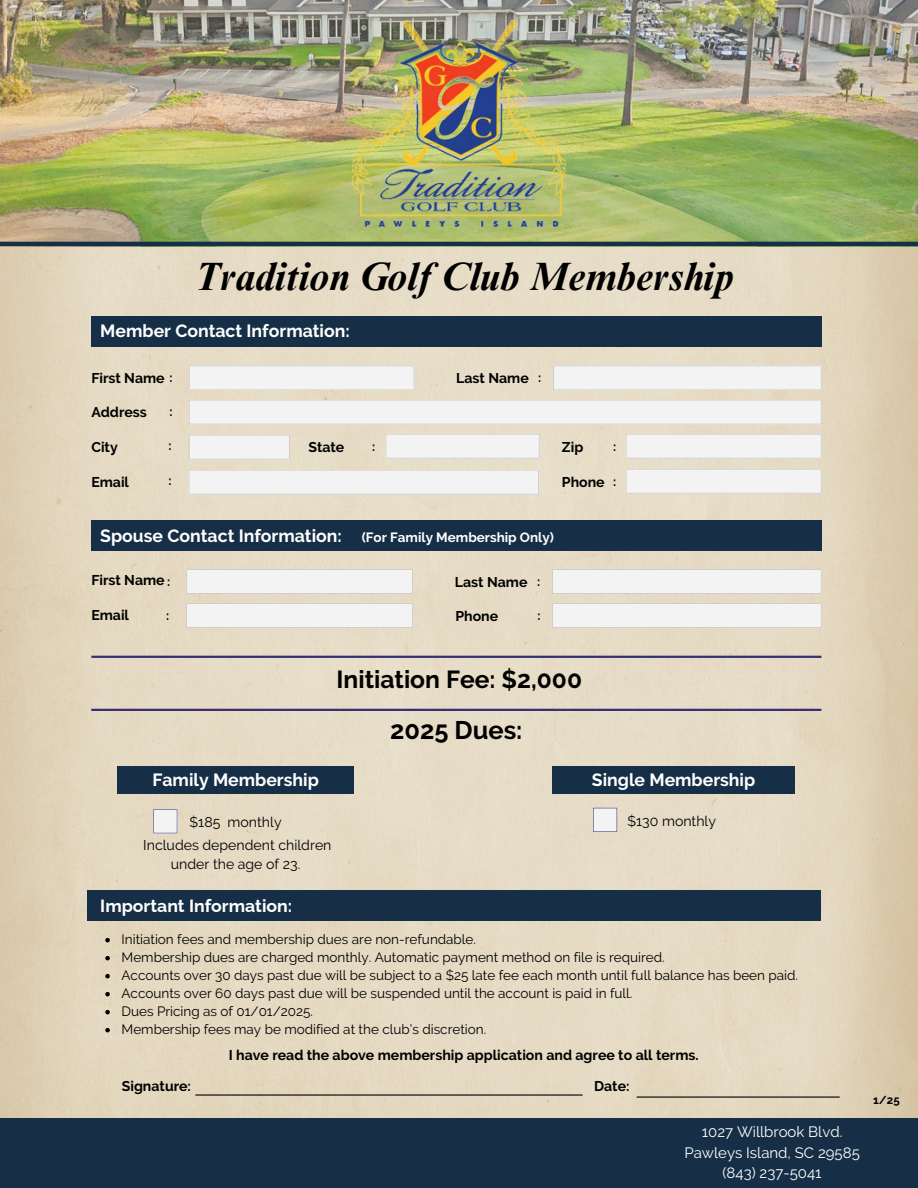
<style>
.page{position:relative;width:918px;height:1188px;background:#fff}
.page>*{position:absolute;margin:0;border:0;box-sizing:border-box;transform-origin:0 0}
.t1{font:italic 700 39.45px "Times NRMT Pro";color:#000}
.t2{font:700 25.35px "Raleway";color:#000}
.t3{font:700 24.6px "Raleway";color:#000}
.t4{font:700 17.7px "Raleway";color:#fff}
.t5{font:15px/20.2px "Raleway";color:#fff;text-align:center}
.t6{font:700 14.1px "Raleway";color:#000}
.t7{font:14.1px/19.6px "Raleway";color:#000;text-align:center}
.t8{font:13.5px "Raleway";color:#000}
.t9{font:700 13.35px "Raleway";color:#fff}
.t10{font:700 12.75px "Raleway";color:#000}
.t11{font:700 11.4px "Raleway";color:#000}
.s1{font-size:12.75px}
</style>
<div class="page">
<img style="left:0;top:246px;width:918px;height:872px">
<div style="left:91px;top:316px;width:730px;height:31px;background:#162f46"></div>
<svg style="left:189px;top:400px;width:632px;height:24px"></svg>
<svg style="left:553px;top:366px;width:268px;height:24px"></svg>
<svg style="left:189px;top:366px;width:225px;height:24px"></svg>
<svg style="left:189px;top:435px;width:101px;height:24px"></svg>
<svg style="left:386px;top:434px;width:153px;height:24px"></svg>
<svg style="left:626px;top:434px;width:195px;height:24px"></svg>
<svg style="left:189px;top:470px;width:350px;height:24px"></svg>
<svg style="left:626px;top:469px;width:195px;height:24px"></svg>
<svg style="left:552px;top:569px;width:269px;height:25px"></svg>
<svg style="left:187px;top:569px;width:226px;height:25px"></svg>
<svg style="left:552px;top:603px;width:269px;height:25px"></svg>
<svg style="left:186px;top:603px;width:227px;height:25px"></svg>
<div style="left:91px;top:521px;width:730px;height:30px;background:#162f46"></div>
<div style="left:552px;top:766px;width:243px;height:28px;background:#162f46"></div>
<div style="left:117px;top:766px;width:237px;height:28px;background:#162f46"></div>
<svg style="left:593px;top:808px;width:24px;height:24px"></svg>
<svg style="left:153px;top:809px;width:24px;height:24px"></svg>
<hr style="left:91px;top:656px;width:730px;height:2px;background:#382e75">
<img style="left:0;top:0;width:918px;height:242px">
<hr style="left:0;top:242px;width:918px;height:4px;background:#162f46">
<div style="left:0;top:1118px;width:628px;height:70px;background:#162f46"></div>
<div style="left:626px;top:1118px;width:292px;height:70px;background:#162f46"></div>
<div style="left:88px;top:890px;width:733px;height:31px;background:#162f46"></div>
<hr style="left:195px;top:1094px;width:388px;height:2px;background:#000">
<hr style="left:637px;top:1097px;width:203px;height:1px;background:#000">
<img style="left:353px;top:21px;width:212px;height:206px">
<svg style="left:105px;top:938px;width:5px;height:4px"></svg>
<svg style="left:105px;top:956px;width:5px;height:4px"></svg>
<svg style="left:105px;top:974px;width:5px;height:4px"></svg>
<svg style="left:105px;top:992px;width:5px;height:4px"></svg>
<svg style="left:105px;top:1010px;width:5px;height:4px"></svg>
<svg style="left:105px;top:1028px;width:5px;height:4px"></svg>
<hr style="left:91px;top:709px;width:730px;height:2px;background:#382e75">
<h3 class="t1" style="left:194px;top:262px;width:542px">Tradition Golf Club Membership</h3>
<h4 class="t4" style="left:100px;top:321px;width:251px">Member Contact Information:</h4>
<p class="t6" style="left:91px;top:369px;width:83px">First Name <span class="s1">:</span></p>
<h1 class="t6" style="left:456px;top:369px;width:74px">Last Name</h1>
<h4 class="t10" style="left:538px;top:370px;width:5px">:</h4>
<p class="t6" style="left:91px;top:404px;width:57px">Address</p>
<p class="t10" style="left:170px;top:404px;width:5px">:</p>
<p class="t6" style="left:91px;top:439px;width:28px">City</p>
<h4 class="t10" style="left:169px;top:438px;width:5px">:</h4>
<h4 class="t6" style="left:308px;top:439px;width:38px">State</h4>
<p class="t10" style="left:372px;top:439px;width:5px">:</p>
<p class="t6" style="left:562px;top:439px;width:23px">Zip</p>
<p class="t10" style="left:613px;top:439px;width:5px">:</p>
<h4 class="t6" style="left:91px;top:474px;width:39px">Email</h4>
<p class="t10" style="left:169px;top:473px;width:5px">:</p>
<h4 class="t6" style="left:562px;top:474px;width:44px">Phone</h4>
<h4 class="t10" style="left:613px;top:474px;width:5px">:</h4>
<p class="t4" style="left:100px;top:526px;width:243px">Spouse Contact Information:</p>
<p class="t9" style="left:362px;top:530px;width:194px">(For Family Membership Only)</p>
<p class="t6" style="left:91px;top:572px;width:80px">First Name <span class="s1">:</span></p>
<p class="t6" style="left:455px;top:574px;width:74px">Last Name</p>
<h4 class="t10" style="left:537px;top:574px;width:5px">:</h4>
<h3 class="t6" style="left:91px;top:606px;width:39px">Email</h3>
<p class="t10" style="left:166px;top:608px;width:5px">:</p>
<h6 class="t6" style="left:455px;top:608px;width:44px">Phone</h6>
<h4 class="t10" style="left:537px;top:608px;width:5px">:</h4>
<h2 class="t3" style="left:337px;top:665px;width:247px">Initiation Fee: $2,000</h2>
<h5 class="t2" style="left:390px;top:715px;width:134px">2025 Dues:</h5>
<p class="t4" style="left:152px;top:769px;width:168px">Family Membership</p>
<h2 class="t4" style="left:592px;top:769px;width:165px">Single Membership</h2>
<p class="t7" style="left:190px;top:812px;width:94px">$185 monthly</p>
<p class="t7" style="left:143px;top:835px;width:190px">Includes dependent children under the age of 23.</p>
<h4 class="t4" style="left:100px;top:895px;width:193px">Important Information:</h4>
<h3 class="t7" style="left:628px;top:811px;width:90px">$130 monthly</h3>
<h5 class="t8" style="left:122px;top:931px;width:356px">Initiation fees and membership dues are non-refundable.</h5>
<h3 class="t8" style="left:122px;top:949px;width:545px">Membership dues are charged monthly. Automatic payment method on file is required.</h3>
<p class="t8" style="left:122px;top:967px;width:678px">Accounts over 30 days past due will be subject to a $25 late fee each month until full balance has been paid.</p>
<p class="t8" style="left:122px;top:985px;width:512px">Accounts over 60 days past due will be suspended until the account is paid in full.</p>
<p class="t8" style="left:122px;top:1003px;width:193px">Dues Pricing as of 01/01/2025.</p>
<p class="t8" style="left:122px;top:1021px;width:366px">Membership fees may be modified at the club’s discretion.</p>
<h4 class="t6" style="left:229px;top:1046px;width:472px">I have read the above membership application and agree to all terms.</h4>
<p class="t6" style="left:122px;top:1078px;width:71px">Signature:</p>
<p class="t6" style="left:594px;top:1078px;width:37px">Date:</p>
<p class="t5" style="left:684px;top:1122px;width:177px">1027 Willbrook Blvd.<br>Pawleys Island, SC 29585 (843) 237-5041</p>
<p class="t11" style="left:873px;top:1094px;width:28px">1/25</p>
</div>
